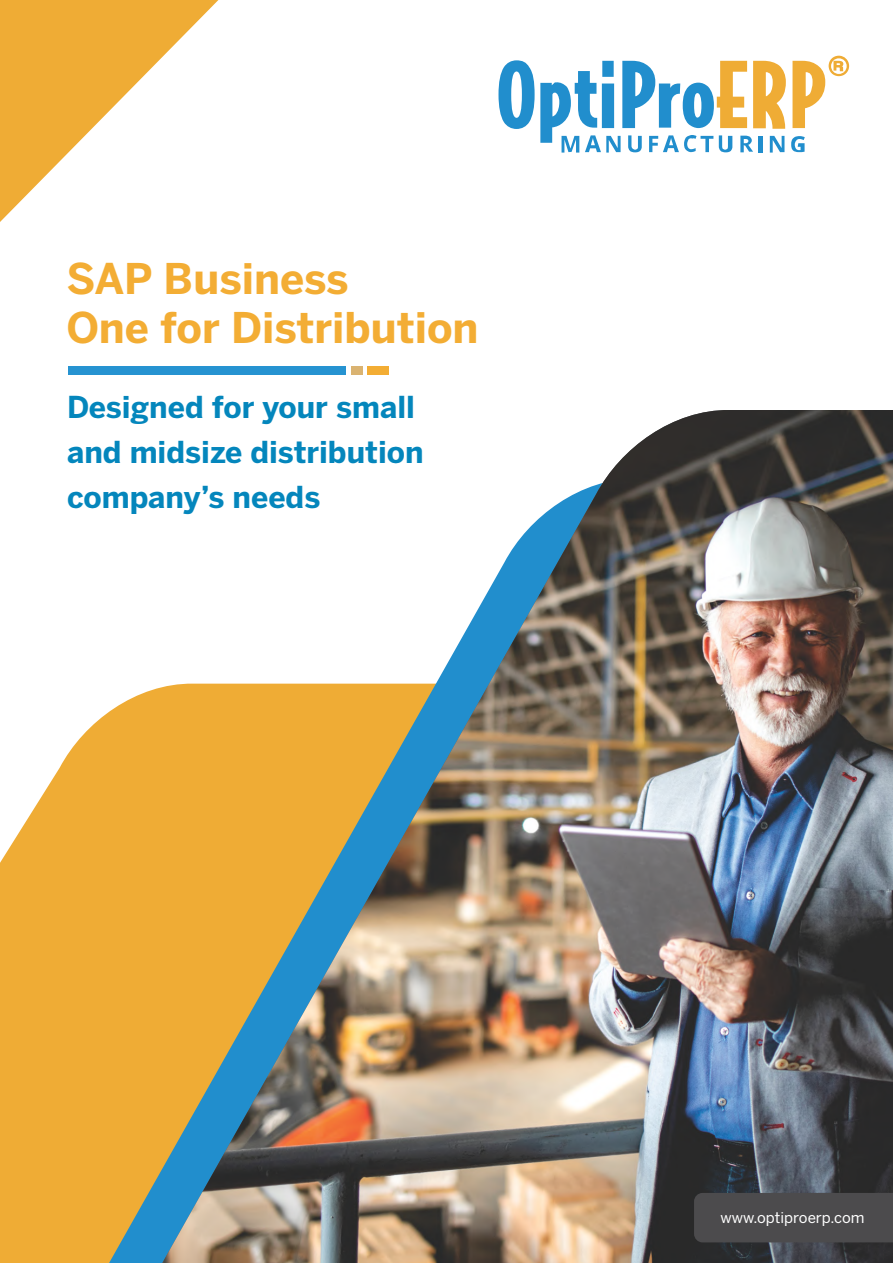
<style>
.page{position:relative;width:893px;height:1263px;background:#fff}
.page>*{position:absolute;margin:0;border:0;box-sizing:border-box;transform-origin:0 0}
.t1{font:700 42px/48.9px "Benton Sans";color:#f3ad34}
.t2{font:700 30px/45px "Benton Sans";color:#0486bc}
.t3{font:15px "Benton Sans";color:#fff}
</style>
<div class="page">
<svg style="left:0;top:751px;width:70px;height:512px;background:#f0b54b"></svg>
<svg style="left:70px;top:687px;width:92px;height:576px;background:#e6ad44"></svg>
<img style="left:162px;top:410px;width:731px;height:853px">
<svg style="left:0;top:0;width:219px;height:222px"></svg>
<div style="left:694px;top:1193px;width:199px;height:49px;background:#4c4b4d"></div>
<svg style="left:498px;top:56px;width:351px;height:97px"></svg>
<div style="left:68px;top:366px;width:277px;height:8px;background:#2693d1"></div>
<div style="left:351px;top:366px;width:11px;height:8px;background:#dab371"></div>
<div style="left:367px;top:366px;width:22px;height:8px;background:#f3ad34"></div>
<h1 class="t1" style="left:66px;top:258px;width:414px">SAP Business<br>One for Distribution</h1>
<p class="t2" style="left:67px;top:387px;width:358px">Designed for your small and midsize distribution company’s needs</p>
<p class="t3" style="left:720px;top:1212px;width:146px">www.optiproerp.com</p>
</div>
